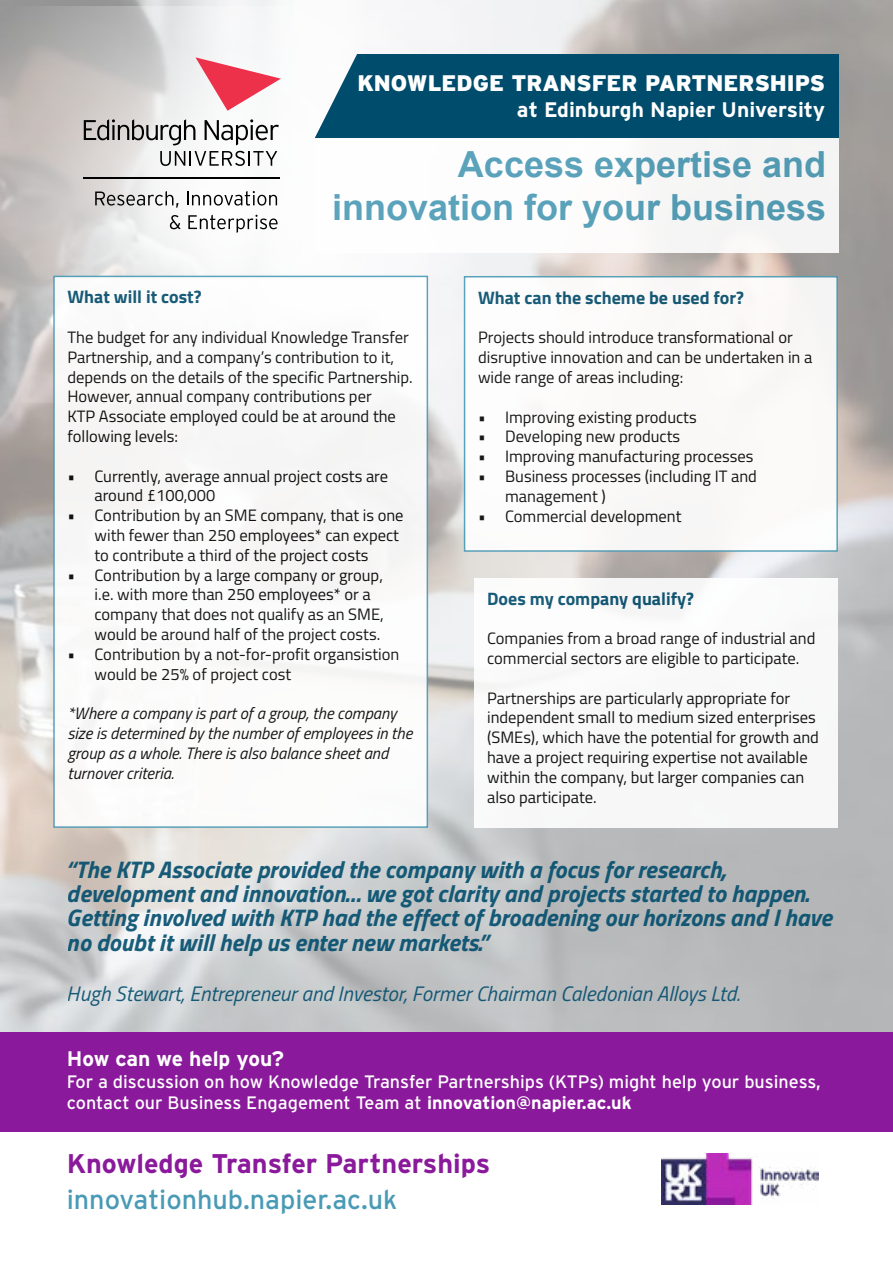
<style>
.page{position:relative;width:893px;height:1263px;background:#fff}
.page>*{position:absolute;margin:0;border:0;box-sizing:border-box;transform-origin:0 0}
.t1{font:700 36px/43.2px "Arial";color:#499ab5;text-align:right}
.t2{font:700 27px "Interstate";color:#8a1a9b}
.t3{font:27px "Interstate";color:#499ab5}
.t4{font:italic 700 24px/24.5px "Titillium";color:#004c6c}
.t5{font:900 22.5px "Interstate";color:#fff}
.t6{font:italic 21px "Titillium";color:#004c6c}
.t7{font:700 21px "Interstate";color:#fff}
.t8{font:18px/21.6px "Interstate";color:#fff}
.t9{font:700 18px "Titillium";color:#004c6c}
.t10{font:16.5px/19.8px "Titillium";color:#000}
.t11{font:italic 16.5px/19.8px "Titillium";color:#000}
.s1{font-weight:700}
</style>
<div class="page">
<div style="left:465px;top:277px;width:372px;height:274px;background:#fbfaf8"></div>
<div style="left:464px;top:276px;width:374px;height:276px;border:2px solid #499ab5"></div>
<div style="left:474px;top:578px;width:364px;height:250px;background:#f8f8f8"></div>
<svg style="left:0;top:7px;width:428px;height:396px"></svg>
<hr style="left:83px;top:177px;width:197px;height:1px;background:#000">
<svg style="left:160px;top:151px;width:117px;height:15px"></svg>
<svg style="left:195px;top:57px;width:86px;height:54px"></svg>
<svg style="left:84px;top:119px;width:111px;height:26px"></svg>
<svg style="left:205px;top:119px;width:74px;height:26px"></svg>
<svg style="left:95px;top:191px;width:84px;height:17px"></svg>
<svg style="left:187px;top:191px;width:90px;height:15px"></svg>
<svg style="left:170px;top:215px;width:11px;height:14px"></svg>
<svg style="left:188px;top:215px;width:90px;height:18px"></svg>
<div style="left:54px;top:276px;width:373px;height:551px;background:#fff"></div>
<div style="left:53px;top:276px;width:375px;height:552px;border:2px solid #499ab5"></div>
<div style="left:0;top:1032px;width:893px;height:100px;background:#8a1a9b"></div>
<img style="left:662px;top:1154px;width:156px;height:50px">
<div style="left:315px;top:54px;width:524px;height:84px;background:#004c6c"></div>
<div style="left:315px;top:138px;width:524px;height:115px;background:#fff"></div>
<h3 class="t5" style="left:357px;top:70px;width:469px">KNOWLEDGE TRANSFER PARTNERSHIPS</h3>
<p class="t7" style="left:517px;top:96px;width:310px">at Edinburgh Napier University</p>
<h1 class="t1" style="left:332px;top:143px;width:496px">Access expertise and innovation for your business</h1>
<p class="t9" style="left:68px;top:283px;width:136px">What will it cost?</p>
<p class="t10" style="left:68px;top:327px;width:347px">The budget for any individual Knowledge Transfer Partnership, and a company’s contribution to it, depends on the details of the specific Partnership.<br>However, annual company contributions per<br>KTP Associate employed could be at around the following levels:</p>
<p class="t10" style="left:94px;top:465px;width:295px;text-indent:-27px">• Currently, average annual project costs are around £100,000</p>
<p class="t10" style="left:94px;top:505px;width:311px;text-indent:-27px">• Contribution by an SME company, that is one with fewer than 250 employees* can expect to contribute a third of the project costs</p>
<p class="t10" style="left:94px;top:564px;width:291px;text-indent:-27px">• Contribution by a large company or group, i.e. with more than 250 employees* or a company that does not qualify as an SME, would be around half of the project costs.</p>
<p class="t10" style="left:94px;top:643px;width:306px;text-indent:-27px">• Contribution by a not-for-profit organsistion would be 25% of project cost</p>
<p class="t11" style="left:68px;top:703px;width:346px">*Where a company is part of a group, the company size is determined by the number of employees in the group as a whole. There is also balance sheet and turnover criteria.</p>
<p class="t9" style="left:478px;top:284px;width:267px">What can the scheme be used for?</p>
<p class="t10" style="left:478px;top:327px;width:336px">Projects should introduce transformational or disruptive innovation and can be undertaken in a wide range of areas including:</p>
<p class="t10" style="left:478px;top:406px;width:220px">• Improving existing products</p>
<p class="t10" style="left:478px;top:426px;width:204px">• Developing new products</p>
<p class="t10" style="left:478px;top:446px;width:277px">• Improving manufacturing processes</p>
<p class="t10" style="left:505px;top:465px;width:253px;text-indent:-27px">• Business processes (including IT and management )</p>
<p class="t10" style="left:478px;top:505px;width:205px">• Commercial development</p>
<p class="t9" style="left:487px;top:584px;width:208px">Does my company qualify?</p>
<p class="t10" style="left:487px;top:628px;width:330px">Companies from a broad range of industrial and commercial sectors are eligible to participate.</p>
<p class="t10" style="left:487px;top:687px;width:333px">Partnerships are particularly appropriate for independent small to medium sized enterprises (SMEs), which have the potential for growth and have a project requiring expertise not available within the company, but larger companies can also participate.</p>
<p class="t4" style="left:67px;top:856px;width:766px">“The KTP Associate provided the company with a focus for research, development and innovation… we got clarity and projects started to happen.<br>Getting involved with KTP had the effect of broadening our horizons and I have no doubt it will help us enter new markets.”</p>
<p class="t6" style="left:67px;top:978px;width:675px">Hugh Stewart, Entrepreneur and Investor, Former Chairman Caledonian Alloys Ltd.</p>
<p class="t7" style="left:67px;top:1046px;width:219px">How can we help you?</p>
<p class="t8" style="left:67px;top:1070px;width:755px">For a discussion on how Knowledge Transfer Partnerships (KTPs) might help your business, contact our Business Engagement Team at <span class="s1">innovation@napier.ac.uk</span></p>
<h2 class="t2" style="left:67px;top:1147px;width:425px">Knowledge Transfer Partnerships</h2>
<h2 class="t3" style="left:67px;top:1183px;width:332px">innovationhub.napier.ac.uk</h2>
</div>
